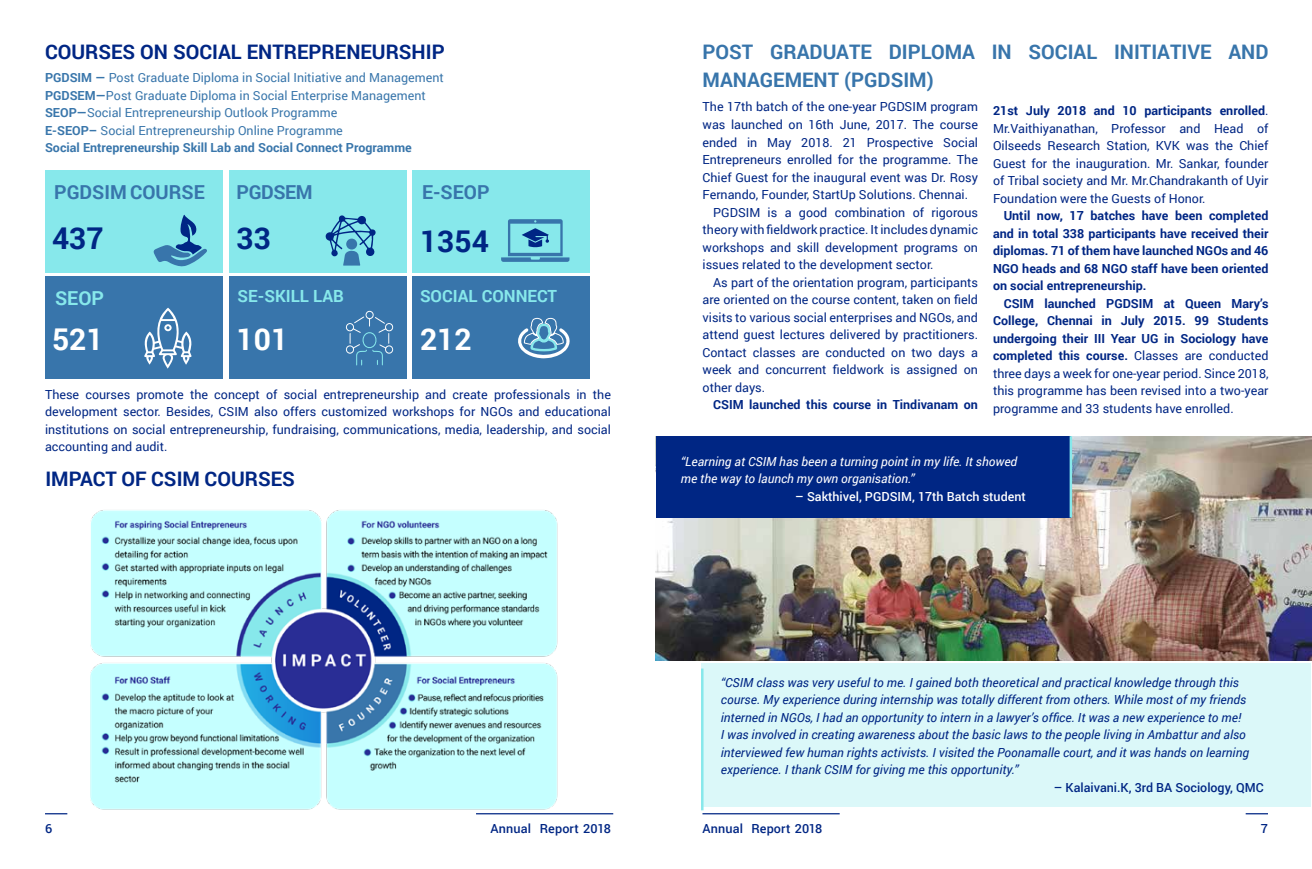
<style>
.page{position:relative;width:1312px;height:869px;background:#fff}
.page>*{position:absolute;margin:0;border:0;box-sizing:border-box;transform-origin:0 0}
.t1{font:700 30px "Roboto";color:#002684}
.t2{font:700 30px "Roboto";color:#fff}
.t3{font:700 20px/27.5px "Roboto";color:#3875ab}
.t4{font:700 20px "Roboto";color:#002684}
.t5{font:700 19.25px "Roboto";color:#3875ab}
.t6{font:700 19.25px "Roboto";color:#87e8eb}
.t7{font:700 16.75px "Roboto";color:#87e8eb}
.t8{font:12.5px/17.5px "Roboto";color:#002684;text-align:justify}
.t9{font:italic 12.5px/17.5px "Roboto";color:#002684}
.t10{font:12.5px/17.5px "Roboto";color:#3976ab}
.t11{font:700 12.5px/17.5px "Roboto";color:#002684;text-align:justify}
.t12{font:italic 12.5px/17.5px "Roboto";color:#fff}
.t13{font:500 12.5px "Roboto";color:#002684}
.t14{font:500 12.5px "Roboto";color:#fff}
.s1{font-weight:700}
</style>
<div class="page">
<hr style="left:1245px;top:812px;width:22px;height:2px;background:#002684">
<hr style="left:702px;top:812px;width:137px;height:2px;background:#002684">
<hr style="left:45px;top:812px;width:22px;height:2px;background:#002684">
<hr style="left:476px;top:812px;width:137px;height:2px;background:#002684">
<img style="left:656px;top:436px;width:655px;height:224px">
<img style="left:90px;top:510px;width:472px;height:304px">
<div style="left:701px;top:663px;width:609px;height:143px;background:#dbf8f9"></div>
<hr style="left:701px;top:668px;width:2px;height:142px;background:#87e8eb">
<div style="left:656px;top:436px;width:414px;height:81px;background:#002684"></div>
<hr style="left:1069px;top:436px;width:2px;height:81px;background:#87e8eb">
<div style="left:412px;top:170px;width:178px;height:102px;background:#87e8eb"></div>
<div style="left:45px;top:170px;width:178px;height:102px;background:#87e8eb"></div>
<div style="left:229px;top:170px;width:177px;height:102px;background:#87e8eb"></div>
<svg style="left:501px;top:219px;width:68px;height:43px"></svg>
<svg style="left:153px;top:215px;width:54px;height:52px"></svg>
<svg style="left:325px;top:215px;width:51px;height:50px"></svg>
<div style="left:346px;top:238px;width:11px;height:11px;background:#3875ab;border-radius:50%"></div>
<div style="left:45px;top:276px;width:178px;height:102px;background:#3875ab"></div>
<div style="left:229px;top:276px;width:177px;height:102px;background:#3875ab"></div>
<div style="left:412px;top:276px;width:178px;height:102px;background:#3875ab"></div>
<svg style="left:144px;top:307px;width:48px;height:61px"></svg>
<svg style="left:345px;top:310px;width:48px;height:55px"></svg>
<svg style="left:518px;top:317px;width:52px;height:41px"></svg>
<h2 class="t4" style="left:45px;top:38px;width:401px">COURSES ON SOCIAL ENTREPRENEURSHIP</h2>
<p class="t10" style="left:45px;top:69px;width:400px"><span class="s1">PGDSIM —</span> Post Graduate Diploma in Social Initiative and Management <span class="s1">PGDSEM—</span>Post Graduate Diploma in Social Enterprise Management <span class="s1">SEOP—</span>Social Entrepreneurship Outlook Programme<br><span class="s1">E-SEOP–</span> Social Entrepreneurship Online Programme<br><span class="s1">Social Entrepreneurship Skill Lab and Social Connect Programme</span></p>
<h3 class="t5" style="left:54px;top:179px;width:152px">PGDSIM COURSE</h3>
<h3 class="t5" style="left:236px;top:179px;width:78px">PGDSEM</h3>
<h3 class="t5" style="left:422px;top:179px;width:69px">E-SEOP</h3>
<h1 class="t1" style="left:52px;top:217px;width:53px">437</h1>
<h1 class="t1" style="left:236px;top:217px;width:36px">33</h1>
<h1 class="t1" style="left:420px;top:220px;width:70px">1354</h1>
<h3 class="t6" style="left:55px;top:284px;width:50px">SEOP</h3>
<h3 class="t7" style="left:237px;top:284px;width:108px">SE-SKILL LAB</h3>
<h3 class="t7" style="left:420px;top:284px;width:139px">SOCIAL CONNECT</h3>
<h1 class="t2" style="left:52px;top:318px;width:53px">521</h1>
<h1 class="t2" style="left:236px;top:318px;width:53px">101</h1>
<h1 class="t2" style="left:420px;top:318px;width:53px">212</h1>
<p class="t8" style="left:45px;top:385px;width:567px">These courses promote the concept of social entrepreneurship and create professionals in the development sector. Besides, CSIM also offers customized workshops for NGOs and educational institutions on social entrepreneurship, fundraising, communications, media, leadership, and social accounting and audit.</p>
<h2 class="t4" style="left:45px;top:464px;width:251px">IMPACT OF CSIM COURSES</h2>
<h2 class="t3" style="left:702px;top:38px;width:567px">POST GRADUATE DIPLOMA IN SOCIAL INITIATIVE AND<br>MANAGEMENT (PGDSIM)</h2>
<p class="t8" style="left:702px;top:98px;width:277px">The 17th batch of the one-year PGDSIM program</p>
<p class="t8" style="left:702px;top:115px;width:277px">was launched on 16th June, 2017. The course</p>
<p class="t8" style="left:702px;top:133px;width:277px">ended in May 2018. 21 Prospective Social</p>
<p class="t8" style="left:702px;top:150px;width:277px">Entrepreneurs enrolled for the programme. The</p>
<p class="t8" style="left:702px;top:168px;width:277px">Chief Guest for the inaugural event was Dr. Rosy</p>
<p class="t8" style="left:702px;top:185px;width:267px">Fernando, Founder, StartUp Solutions. Chennai.</p>
<p class="t8" style="left:713px;top:203px;width:266px">PGDSIM is a good combination of rigorous</p>
<p class="t8" style="left:702px;top:220px;width:277px">theory with fieldwork practice. It includes dynamic</p>
<p class="t8" style="left:702px;top:238px;width:277px">workshops and skill development programs on</p>
<p class="t8" style="left:702px;top:255px;width:232px">issues related to the development sector.</p>
<p class="t8" style="left:713px;top:273px;width:266px">As part of the orientation program, participants</p>
<p class="t8" style="left:702px;top:290px;width:277px">are oriented on the course content, taken on field</p>
<p class="t8" style="left:702px;top:308px;width:277px">visits to various social enterprises and NGOs, and</p>
<p class="t8" style="left:702px;top:325px;width:277px">attend guest lectures delivered by practitioners.</p>
<p class="t8" style="left:702px;top:343px;width:277px">Contact classes are conducted on two days a</p>
<p class="t8" style="left:702px;top:360px;width:277px">week and concurrent fieldwork is assigned on</p>
<p class="t8" style="left:702px;top:378px;width:64px">other days.</p>
<p class="t11" style="left:713px;top:395px;width:266px">CSIM launched this course in Tindivanam on</p>
<p class="t8" style="left:992px;top:101px;width:277px"><span class="s1">21st July 2018 and 10 participants enrolled</span>.<br>Mr.Vaithiyanathan, Professor and Head of Oilseeds Research Station, KVK was the Chief Guest for the inauguration. Mr. Sankar, founder of Tribal society and Mr. Mr.Chandrakanth of Uyir Foundation were the Guests of Honor.</p>
<p class="t11" style="left:992px;top:206px;width:277px;text-indent:11px">Until now, 17 batches have been completed and in total 338 participants have received their diplomas. 71 of them have launched NGOs and 46<br>NGO heads and 68 NGO staff have been oriented on social entrepreneurship.</p>
<p class="t8" style="left:992px;top:294px;width:277px;text-indent:11px"><span class="s1">CSIM launched PGDSIM at Queen Mary’s College, Chennai in July 2015. 99 Students undergoing their III Year UG in Sociology have completed this course.</span> Classes are conducted three days a week for one-year period. Since 2018, this programme has been revised into a two-year programme and 33 students have enrolled.</p>
<p class="t12" style="left:680px;top:452px;width:338px">“Learning at CSIM has been a turning point in my life. It showed me the way to launch my own organisation.”</p>
<p class="t14" style="left:795px;top:487px;width:232px">– Sakthivel, PGDSIM, 17th Batch student</p>
<p class="t9" style="left:720px;top:672px;width:529px">“CSIM class was very useful to me. I gained both theoretical and practical knowledge through this course. My experience during internship was totally different from others. While most of my friends interned in NGOs, I had an opportunity to intern in a lawyer’s office. It was a new experience to me!<br>I was involved in creating awareness about the basic laws to the people living in Ambattur and also interviewed few human rights activists. I visited the Poonamalle court, and it was hands on learning experience. I thank CSIM for giving me this opportunity.”</p>
<p class="t13" style="left:1053px;top:778px;width:211px">– Kalaivani.K, 3rd BA Sociology, QMC</p>
<p class="t13" style="left:45px;top:819px;width:9px">6</p>
<p class="t13" style="left:490px;top:819px;width:122px">Annual Report 2018</p>
<p class="t13" style="left:702px;top:819px;width:121px">Annual Report 2018</p>
<p class="t13" style="left:1260px;top:819px;width:9px">7</p>
</div>
